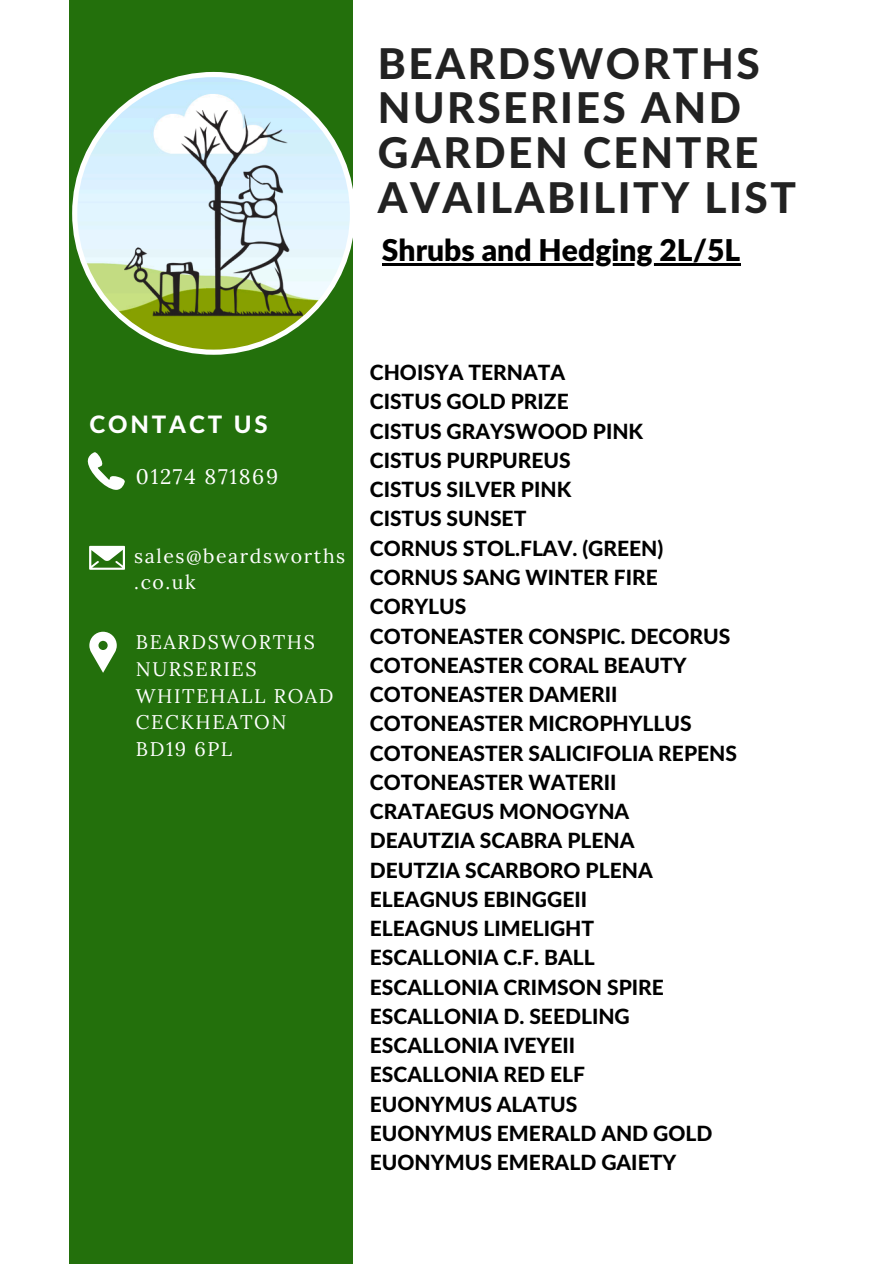
<style>
.page{position:relative;width:894px;height:1264px;background:#fff}
.page>*{position:absolute;margin:0;border:0;box-sizing:border-box;transform-origin:0 0}
.t1{font:800 42.45px/44.8px "Lato Latin";letter-spacing:.06em;color:#222}
.t2{font:900 30px "Lato Latin";color:#000}
.t3{font:800 24px "Lato Latin";letter-spacing:.12em;color:#fff}
.t4{font:800 21px/29.2px "Lato Latin";color:#000}
.t5{font:21px "Lora";letter-spacing:.08em;color:#fff}
.t6{font:19.65px/26.8px "Lora";letter-spacing:.08em;color:#fff}
.t7{font:19.5px/25.8px "Lora";letter-spacing:.08em;color:#fff}
</style>
<div class="page">
<div style="left:69px;top:0;width:283px;height:1263px;background:#23700c"></div>
<svg style="left:88px;top:452px;width:37px;height:37px"></svg>
<svg style="left:89px;top:546px;width:35px;height:23px"></svg>
<svg style="left:89px;top:631px;width:27px;height:41px"></svg>
<svg style="left:72px;top:72px;width:281px;height:283px"></svg>
<img style="left:125px;top:110px;width:177px;height:206px">
<hr style="left:382px;top:263px;width:358px;height:2px;background:#000">
<p class="t1" style="left:377px;top:43px;width:420px">BEARDSWORTHS<br>NURSERIES AND<br>GARDEN CENTRE<br>AVAILABILITY LIST</p>
<p class="t2" style="left:382px;top:237px;width:360px">Shrubs and Hedging 2L/5L</p>
<h3 class="t3" style="left:89px;top:414px;width:180px">CONTACT US</h3>
<p class="t5" style="left:136px;top:462px;width:144px">01274 871869</p>
<p class="t7" style="left:134px;top:543px;width:212px">sales@beardsworths .co.uk</p>
<p class="t6" style="left:136px;top:628px;width:199px">BEARDSWORTHS<br>NURSERIES<br>WHITEHALL ROAD<br>CECKHEATON<br>BD19 6PL</p>
<p class="t4" style="left:370px;top:359px;width:368px">CHOISYA TERNATA<br>CISTUS GOLD PRIZE<br>CISTUS GRAYSWOOD PINK<br>CISTUS PURPUREUS<br>CISTUS SILVER PINK<br>CISTUS SUNSET<br>CORNUS STOL.FLAV. (GREEN)<br>CORNUS SANG WINTER FIRE<br>CORYLUS<br>COTONEASTER CONSPIC. DECORUS<br>COTONEASTER CORAL BEAUTY<br>COTONEASTER DAMERII<br>COTONEASTER MICROPHYLLUS<br>COTONEASTER SALICIFOLIA REPENS<br>COTONEASTER WATERII<br>CRATAEGUS MONOGYNA<br>DEAUTZIA SCABRA PLENA<br>DEUTZIA SCARBORO PLENA<br>ELEAGNUS EBINGGEII<br>ELEAGNUS LIMELIGHT<br>ESCALLONIA C.F. BALL<br>ESCALLONIA CRIMSON SPIRE<br>ESCALLONIA D. SEEDLING<br>ESCALLONIA IVEYEII<br>ESCALLONIA RED ELF<br>EUONYMUS ALATUS<br>EUONYMUS EMERALD AND GOLD<br>EUONYMUS EMERALD GAIETY</p>
</div>
